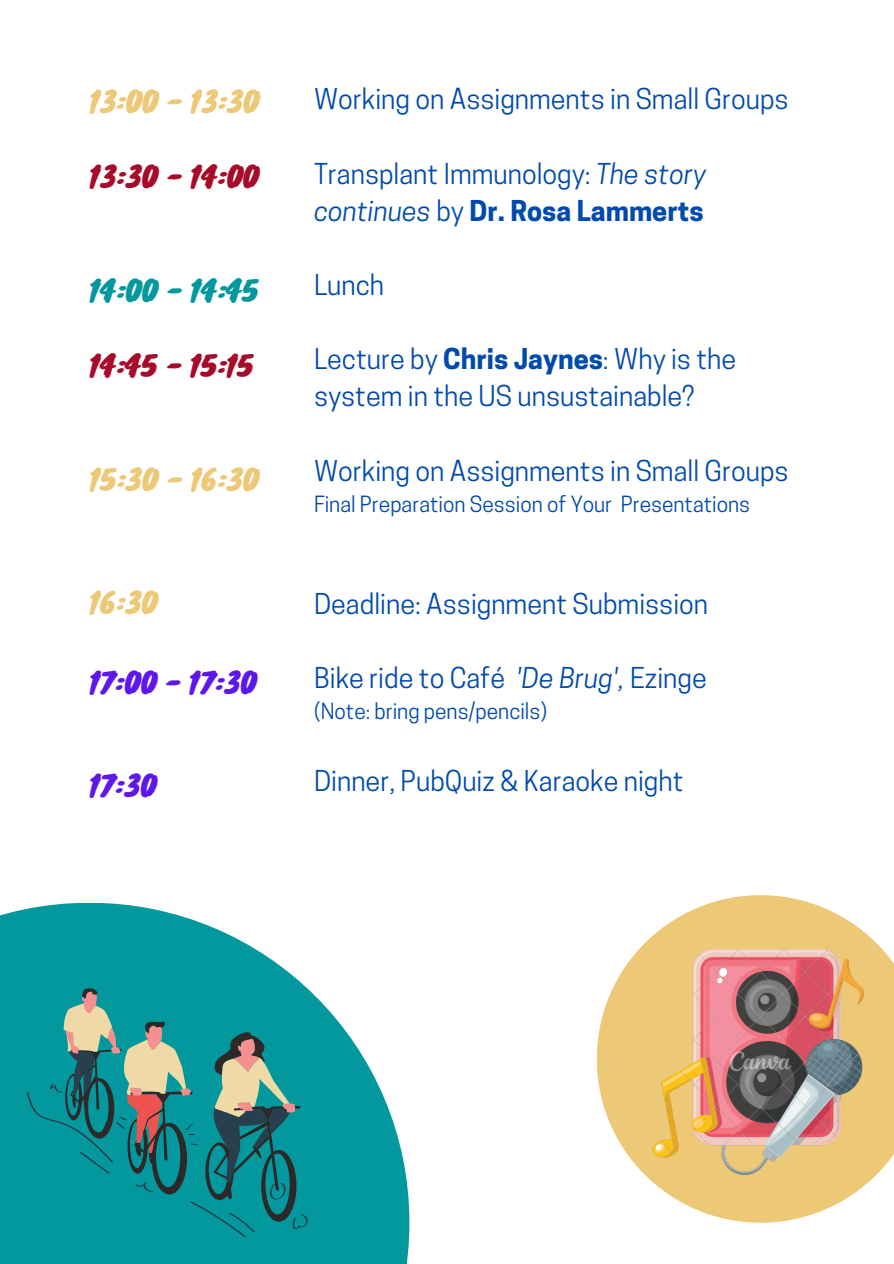
<style>
.page{position:relative;width:894px;height:1264px;background:#fff}
.page>*{position:absolute;margin:0;border:0;box-sizing:border-box;transform-origin:0 0}
.t1{font:27px/37.2px "Cooper Hewitt";color:#004aad}
.t2{font:27px "Knewave";color:#edc876}
.t3{font:27px "Knewave";color:#a80b29}
.t4{font:27px "Knewave";color:#5e17eb}
.t5{font:27px "Knewave";color:#03989e}
.t6{font:21px "Cooper Hewitt";color:#004aad}
.s1{font-style:italic}
.s2{font-weight:700}
</style>
<div class="page">
<svg style="left:0;top:903px;width:409px;height:360px;fill:#03989e"></svg>
<svg style="left:597px;top:895px;width:296px;height:327px;fill:#edc876"></svg>
<svg style="left:27px;top:1051px;width:280px;height:186px;fill:#03989e"></svg>
<svg style="left:63px;top:990px;width:232px;height:162px"></svg>
<img style="left:652px;top:949px;width:216px;height:225px">
<h1 class="t2" style="left:89px;top:79px;width:171px">13:00 - 13:30</h1>
<h1 class="t3" style="left:89px;top:155px;width:171px">13:30 - 14:00</h1>
<p class="t5" style="left:89px;top:268px;width:170px">14:00 - 14:45</p>
<p class="t3" style="left:89px;top:344px;width:166px">14:45 - 15:15</p>
<h1 class="t2" style="left:89px;top:457px;width:171px">15:30 - 16:30</h1>
<p class="t2" style="left:89px;top:580px;width:69px">16:30</p>
<p class="t4" style="left:89px;top:660px;width:168px">17:00 - 17:30</p>
<h1 class="t4" style="left:89px;top:763px;width:69px">17:30</h1>
<h2 class="t1" style="left:314px;top:84px;width:476px">Working on Assignments in Small Groups</h2>
<h2 class="t1" style="left:314px;top:158px;width:393px">Transplant Immunology: <span class="s1">The story continues</span> by <span class="s2">Dr. Rosa Lammerts</span></h2>
<h2 class="t1" style="left:314px;top:269px;width:72px">Lunch</h2>
<h2 class="t1" style="left:314px;top:344px;width:423px">Lecture by <span class="s2">Chris Jaynes</span>: Why is the system in the US unsustainable?</h2>
<h2 class="t1" style="left:314px;top:455px;width:476px">Working on Assignments in Small Groups</h2>
<h2 class="t6" style="left:314px;top:496px;width:437px">Final Preparation Session of Your Presentations</h2>
<h2 class="t1" style="left:314px;top:588px;width:395px">Deadline: Assignment Submission</h2>
<h2 class="t1" style="left:314px;top:662px;width:394px">Bike ride to Café <span class="s1">'De Brug',</span> Ezinge</h2>
<h1 class="t6" style="left:314px;top:703px;width:234px">(Note: bring pens/pencils)</h1>
<h1 class="t1" style="left:314px;top:766px;width:371px">Dinner, PubQuiz &amp; Karaoke night</h1>
</div>
